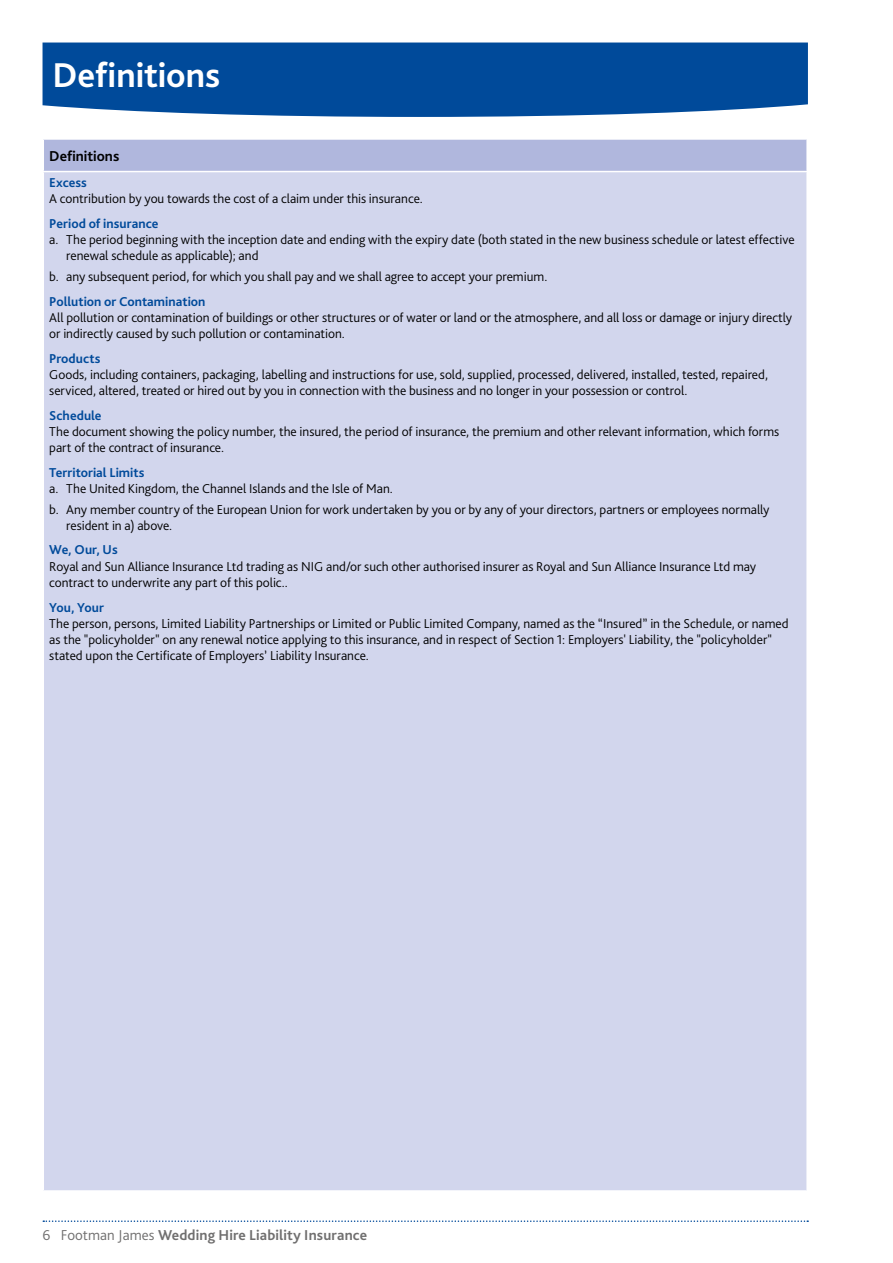
<style>
.page{position:relative;width:893px;height:1263px;background:#fff}
.page>*{position:absolute;margin:0;border:0;box-sizing:border-box;transform-origin:0 0}
.t1{font:700 36px "Bliss Pro";color:#fff}
.t2{font:700 15px "Bliss Pro";letter-spacing:.01em;color:#706f6f}
.t3{font:700 15px "Bliss Pro";color:#000}
.t4{font:300 13.5px/16.2px "Bliss Pro";color:#000}
.t5{font:700 13.5px "Bliss Pro";letter-spacing:.005em;color:#004a9a}
.s1{font-weight:300}
</style>
<div class="page">
<svg style="left:43px;top:1220px;width:765px;height:2px"></svg>
<div style="left:43px;top:139px;width:764px;height:33px;background:#b0b7dd"></div>
<div style="left:43px;top:172px;width:764px;height:1019px;background:#d2d6ed"></div>
<hr style="left:43px;top:138px;width:765px;height:2px;background:#fff">
<hr style="left:43px;top:140px;width:1px;height:31px;background:#fff">
<hr style="left:806px;top:140px;width:2px;height:31px;background:#fff">
<hr style="left:43px;top:171px;width:765px;height:1px;background:#fff">
<hr style="left:43px;top:172px;width:1px;height:1018px;background:#fff">
<hr style="left:806px;top:172px;width:2px;height:1018px;background:#fff">
<hr style="left:43px;top:1190px;width:765px;height:2px;background:#fff">
<div style="left:43px;top:43px;width:765px;height:74px;background:#004a9a"></div>
<p class="t1" style="left:52px;top:53px;width:169px">Definitions</p>
<p class="t3" style="left:49px;top:146px;width:72px">Definitions</p>
<p class="t5" style="left:49px;top:174px;width:39px">Excess</p>
<p class="t4" style="left:49px;top:190px;width:375px">A contribution by you towards the cost of a claim under this insurance.</p>
<p class="t5" style="left:49px;top:215px;width:111px">Period of insurance</p>
<p class="t4" style="left:66px;top:231px;width:730px;text-indent:-17px">a. The period beginning with the inception date and ending with the expiry date (both stated in the new business schedule or latest effective renewal schedule as applicable); and</p>
<p class="t4" style="left:49px;top:268px;width:500px">b. any subsequent period, for which you shall pay and we shall agree to accept your premium.</p>
<p class="t5" style="left:49px;top:293px;width:158px">Pollution or Contamination</p>
<p class="t4" style="left:49px;top:309px;width:744px">All pollution or contamination of buildings or other structures or of water or land or the atmosphere, and all loss or damage or injury directly or indirectly caused by such pollution or contamination.</p>
<p class="t5" style="left:49px;top:350px;width:53px">Products</p>
<p class="t4" style="left:49px;top:366px;width:720px">Goods, including containers, packaging, labelling and instructions for use, sold, supplied, processed, delivered, installed, tested, repaired, serviced, altered, treated or hired out by you in connection with the business and no longer in your possession or control.</p>
<p class="t5" style="left:49px;top:407px;width:54px">Schedule</p>
<p class="t4" style="left:49px;top:423px;width:731px">The document showing the policy number, the insured, the period of insurance, the premium and other relevant information, which forms part of the contract of insurance.</p>
<p class="t5" style="left:49px;top:464px;width:97px">Territorial Limits</p>
<p class="t4" style="left:49px;top:480px;width:345px">a. The United Kingdom, the Channel Islands and the Isle of Man.</p>
<p class="t4" style="left:66px;top:501px;width:705px;text-indent:-17px">b. Any member country of the European Union for work undertaken by you or by any of your directors, partners or employees normally resident in a) above.</p>
<p class="t5" style="left:49px;top:542px;width:70px">We, Our, Us</p>
<p class="t4" style="left:49px;top:558px;width:708px">Royal and Sun Alliance Insurance Ltd trading as NIG and/or such other authorised insurer as Royal and Sun Alliance Insurance Ltd may contract to underwrite any part of this polic..</p>
<p class="t5" style="left:49px;top:599px;width:56px">You, Your</p>
<p class="t4" style="left:49px;top:615px;width:741px">The person, persons, Limited Liability Partnerships or Limited or Public Limited Company, named as the “Insured” in the Schedule, or named as the "policyholder" on any renewal notice applying to this insurance, and in respect of Section 1: Employers' Liability, the "policyholder" stated upon the Certificate of Employers’ Liability Insurance.</p>
<p class="t2" style="left:43px;top:1225px;width:326px"><span class="s1">6 Footman James</span> Wedding Hire Liability Insurance</p>
</div>
